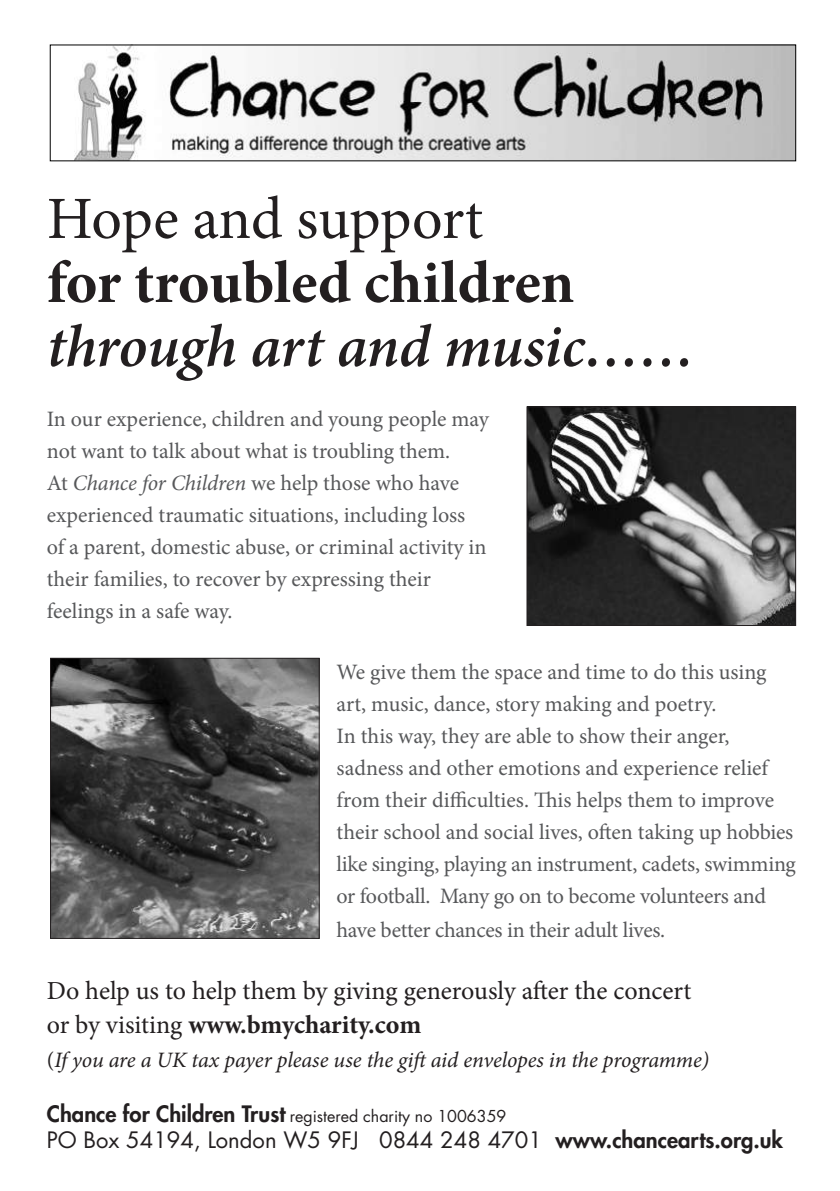
<style>
.page{position:relative;width:840px;height:1191px;background:#fff}
.page>*{position:absolute;margin:0;border:0;box-sizing:border-box;transform-origin:0 0}
.t1{font:italic 600 60px "Minion Pro";letter-spacing:-.005em;color:#231f20}
.t2{font:700 60px "Minion Pro";letter-spacing:-.005em;color:#231f20}
.t3{font:60px "Minion Pro";letter-spacing:-.01em;color:#231f20}
.t4{font:26px/34px "Minion Pro";letter-spacing:-.005em;color:#231f20}
.t5{font:22px/32px "Minion Pro";letter-spacing:-.005em;color:#57585a}
.t6{font:italic 22px "Minion Pro";letter-spacing:-.005em;color:#231f20}
.t7{font:22px "Futura Std";color:#231f20}
.t8{font:16px "Futura Std";color:#231f20}
.s1{font-style:italic}
.s2{font-weight:700}
.s3{font-style:normal}
.s4{font-weight:800;font-size:22px}
.s5{font-weight:800}
</style>
<div class="page">
<img style="left:74px;top:47px;width:719px;height:112px">
<img style="left:528px;top:408px;width:265px;height:216px">
<div style="left:526px;top:406px;width:269px;height:220px;border:1px solid #231f20"></div>
<img style="left:52px;top:660px;width:265px;height:276px">
<div style="left:50px;top:658px;width:269px;height:280px;border:1px solid #231f20"></div>
<h1 class="t3" style="left:47px;top:179px;width:437px">Hope and support</h1>
<h1 class="t2" style="left:47px;top:240px;width:528px">for troubled children</h1>
<h1 class="t1" style="left:47px;top:305px;width:649px">through art and music……</h1>
<p class="t5" style="left:47px;top:403px;width:443px">In our experience, children and young people may not want to talk about what is troubling them.<br>At <span class="s1">Chance for Children</span> we help those who have experienced traumatic situations, including loss<br>of a parent, domestic abuse, or criminal activity in their families, to recover by expressing their feelings in a safe way.</p>
<p class="t5" style="left:336px;top:656px;width:460px">We give them the space and time to do this using art, music, dance, story making and poetry.<br>In this way, they are able to show their anger, sadness and other emotions and experience relief from their difficulties. This helps them to improve their school and social lives, often taking up hobbies like singing, playing an instrument, cadets, swimming or football. Many go on to become volunteers and</p>
<p class="t5" style="left:336px;top:914px;width:330px">have better chances in their adult lives.</p>
<p class="t4" style="left:47px;top:974px;width:645px">Do help us to help them by giving generously after the concert or by visiting <span class="s2">www.bmycharity.com</span></p>
<p class="t6" style="left:47px;top:1045px;width:663px"><span class="s3">(</span>If you are a UK tax payer please use the gift aid envelopes in the programme)</p>
<p class="t8" style="left:47px;top:1106px;width:461px"><span class="s4">Chance for Children Trust</span> registered charity no 1006359</p>
<p class="t7" style="left:47px;top:1126px;width:737px">PO Box 54194, London W5 9FJ 0844 248 4701 <span class="s5">www.chancearts.org.uk</span></p>
</div>
